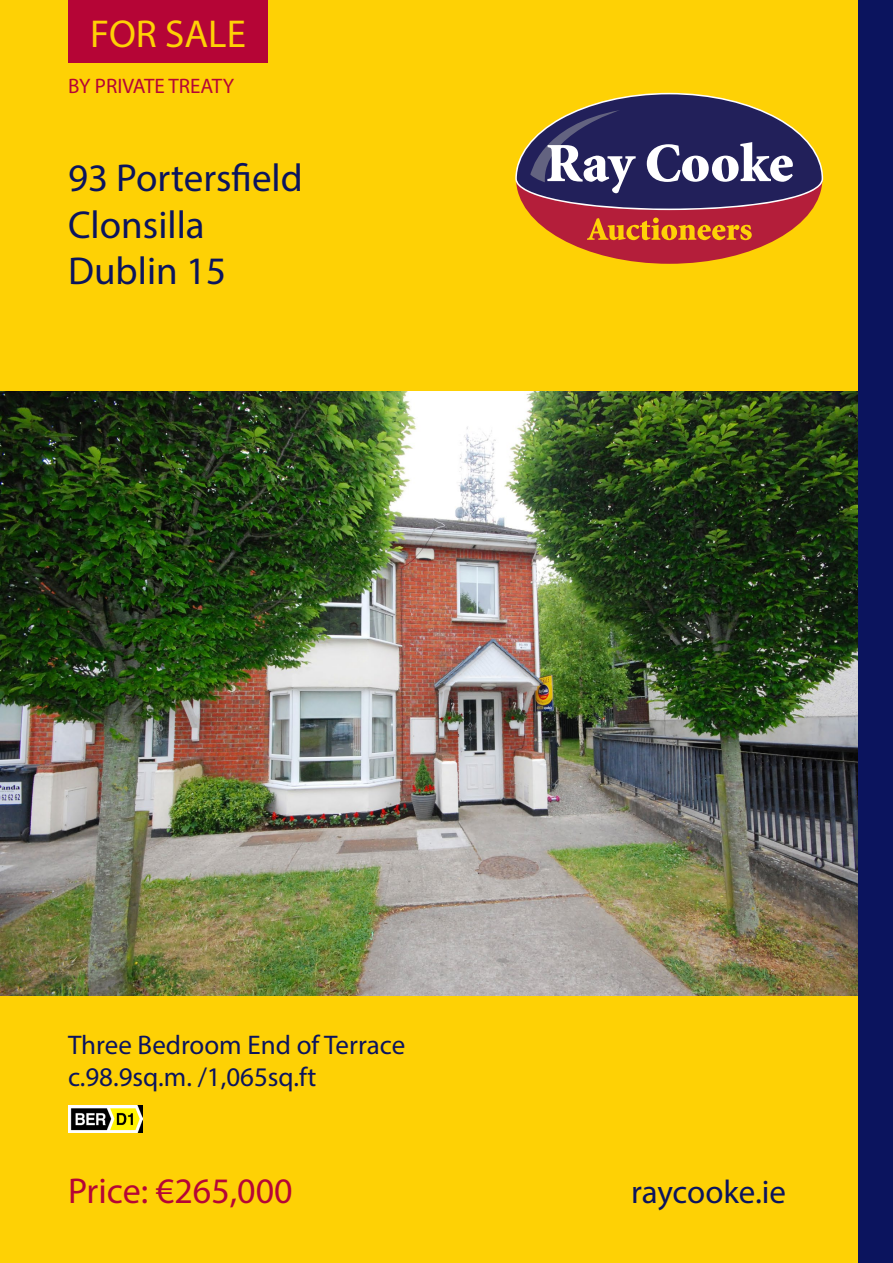
<style>
.page{position:relative;width:893px;height:1263px;background:#fed105}
.page>*{position:absolute;margin:0;border:0;box-sizing:border-box;transform-origin:0 0}
.t1{font:39px/46.8px "Myriad Pro";color:#0b145e}
.t2{font:39px "Myriad Pro";color:#fed105}
.t3{font:36px "Myriad Pro";color:#b50536}
.t4{font:33px "Myriad Pro";letter-spacing:-.005em;color:#0b145e}
.t5{font:27px/32.4px "Myriad Pro";color:#0b145e}
.t6{font:21px "Myriad Pro";color:#b50536}
</style>
<div class="page">
<img style="left:0;top:391px;width:859px;height:604px">
<img style="left:68px;top:1106px;width:75px;height:26px">
<div style="left:68px;top:0;width:200px;height:62px;background:#b50536"></div>
<div style="left:859px;top:0;width:34px;height:1263px;background:#0b145e"></div>
<div style="left:516px;top:94px;width:306px;height:170px;background:#b41e3a;border-radius:50%"></div>
<svg style="left:515px;top:93px;width:308px;height:117px"></svg>
<svg style="left:587px;top:218px;width:165px;height:22px"></svg>
<h1 class="t2" style="left:90px;top:10px;width:157px">FOR SALE</h1>
<p class="t6" style="left:68px;top:73px;width:168px">BY PRIVATE TREATY</p>
<h1 class="t1" style="left:68px;top:154px;width:236px">93 Portersfield<br>Clonsilla<br>Dublin 15</h1>
<p class="t5" style="left:68px;top:1028px;width:339px">Three Bedroom End of Terrace c.98.9sq.m. /1,065sq.ft</p>
<h2 class="t3" style="left:68px;top:1169px;width:226px">Price: €265,000</h2>
<p class="t4" style="left:631px;top:1172px;width:157px">raycooke.ie</p>
</div>
